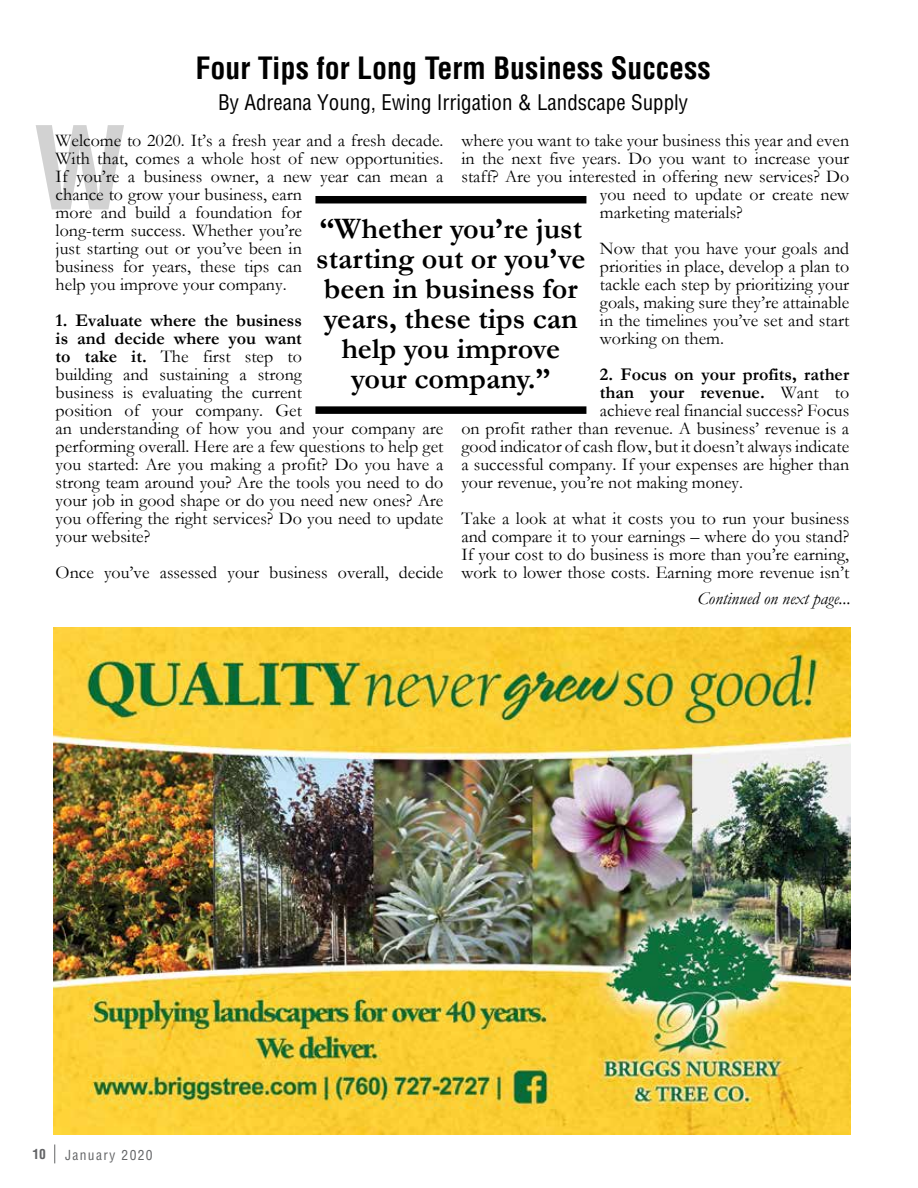
<style>
.page{position:relative;width:918px;height:1188px;background:#fff}
.page>*{position:absolute;margin:0;border:0;box-sizing:border-box;transform-origin:0 0}
.t1{font:700 condensed 112.5px "Helvetica";color:#000}
.t2{font:700 30px/30px "Garamond";color:#000;text-align:center}
.t3{font:700 condensed 30px "Helvetica";color:#000}
.t4{font:condensed 21px "Helvetica";color:#000}
.t5{font:18px/18px "Garamond";color:#000}
.t6{font:700 18px "Garamond";color:#000}
.t7{font:italic 18px "Garamond";color:#000}
.t8{font:condensed 13.5px "Helvetica";letter-spacing:.1em;color:#636466}
.t9{font:700 condensed 13.5px "Helvetica";color:#636466}
.s1{font-weight:400}
.s2{font-weight:700}
</style>
<div class="page">
<svg style="left:54px;top:1144px;width:1px;height:19px"></svg>
<div style="left:315px;top:196px;width:271px;height:7px;background:#000"></div>
<div style="left:315px;top:406px;width:271px;height:8px;background:#000"></div>
<img style="left:54px;top:627px;width:796px;height:508px">
<h2 class="t3" style="left:195px;top:50px;width:517px">Four Tips for Long Term Business Success</h2>
<p class="t4" style="left:218px;top:90px;width:472px">By Adreana Young, Ewing Irrigation &amp; Landscape Supply</p>
<h1 class="t1" style="left:33px;top:98px;width:95px">W</h1>
<p class="t5" style="left:461px;top:131px;width:389px">where you want to take your business this year and even</p>
<p class="t5" style="left:461px;top:149px;width:389px">in the next five years. Do you want to increase your</p>
<p class="t5" style="left:461px;top:167px;width:389px">staff? Are you interested in offering new services? Do</p>
<p class="t5" style="left:600px;top:185px;width:251px">you need to update or create new</p>
<p class="t5" style="left:600px;top:203px;width:144px">marketing materials?</p>
<p class="t5" style="left:600px;top:239px;width:251px;text-align:justify">Now that you have your goals and priorities in place, develop a plan to tackle each step by prioritizing your goals, making sure they’re attainable in the timelines you’ve set and start working on them.</p>
<p class="t6" style="left:600px;top:362px;width:251px">2. Focus on your profits, rather</p>
<p class="t6" style="left:600px;top:380px;width:251px">than your revenue. <span class="s1">Want to</span></p>
<p class="t5" style="left:600px;top:401px;width:251px">achieve real financial success? Focus</p>
<p class="t5" style="left:461px;top:419px;width:389px">on profit rather than revenue. A business’ revenue is a</p>
<p class="t5" style="left:461px;top:437px;width:389px">good indicator of cash flow, but it doesn’t always indicate</p>
<p class="t5" style="left:461px;top:455px;width:389px">a successful company. If your expenses are higher than</p>
<p class="t5" style="left:461px;top:473px;width:283px">your revenue, you’re not making money.</p>
<p class="t5" style="left:461px;top:509px;width:389px;text-align:justify">Take a look at what it costs you to run your business and compare it to your earnings – where do you stand?<br>If your cost to do business is more than you’re earning, work to lower those costs. Earning more revenue isn’t</p>
<p class="t5" style="left:56px;top:131px;width:389px">Welcome to 2020. It’s a fresh year and a fresh decade.<br>With that, comes a whole host of new opportunities.<br>If you’re a business owner, a new year can mean a chance to grow your business, earn<br>more and build a foundation for<br>long-term success. Whether you’re<br>just starting out or you’ve been in<br>business for years, these tips can<br>help you improve your company.</p>
<p class="t5" style="left:56px;top:311px;width:389px"><span class="s2">1. Evaluate where the business<br>is and decide where you want<br>to take it.</span> The first step to<br>building and sustaining a strong<br>business is evaluating the current<br>position of your company. Get<br>an understanding of how you and your company are performing overall. Here are a few questions to help get you started: Are you making a profit? Do you have a strong team around you? Are the tools you need to do your job in good shape or do you need new ones? Are you offering the right services? Do you need to update your website?</p>
<p class="t5" style="left:56px;top:563px;width:389px">Once you’ve assessed your business overall, decide</p>
<h2 class="t2" style="left:316px;top:214px;width:271px">“Whether you’re just starting out or you’ve been in business for years, these tips can help you improve your company.”</h2>
<p class="t9" style="left:32px;top:1146px;width:15px">10</p>
<p class="t8" style="left:65px;top:1146px;width:89px">January 2020</p>
<p class="t7" style="left:697px;top:586px;width:155px">Continued on next page...</p>
</div>
